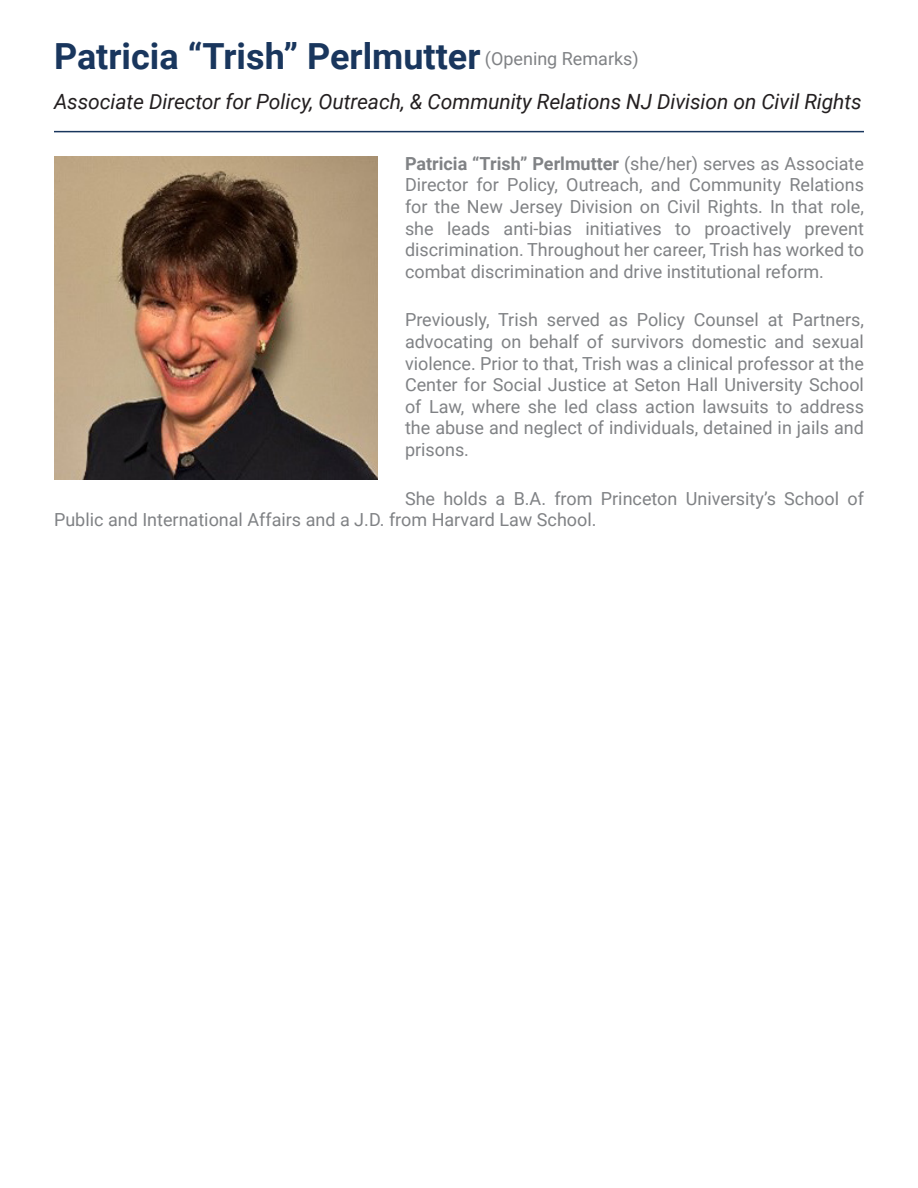
<style>
.page{position:relative;width:918px;height:1188px;background:#fff}
.page>*{position:absolute;margin:0;border:0;box-sizing:border-box;transform-origin:0 0}
.t1{font:700 36px "Roboto";color:#19365d}
.t2{font:italic 21px "Roboto";letter-spacing:-.005em;color:#231f20}
.t3{font:18px/21.6px "Roboto";color:#808285;text-align:justify}
.s1{font-weight:400;font-size:18px;color:#808285}
.s2{font-weight:700}
</style>
<div class="page">
<hr style="left:54px;top:131px;width:810px;height:1px;background:#19365d">
<img style="left:54px;top:156px;width:324px;height:324px">
<p class="t1" style="left:54px;top:31px;width:586px">Patricia “Trish” Perlmutter <span class="s1">(Opening Remarks)</span></p>
<p class="t2" style="left:54px;top:87px;width:809px">Associate Director for Policy, Outreach, &amp; Community Relations NJ Division on Civil Rights</p>
<p class="t3" style="left:405px;top:152px;width:461px"><span class="s2">Patricia “Trish” Perlmutter</span> (she/her) serves as Associate Director for Policy, Outreach, and Community Relations for the New Jersey Division on Civil Rights. In that role, she leads anti-bias initiatives to proactively prevent discrimination. Throughout her career, Trish has worked to combat discrimination and drive institutional reform.</p>
<p class="t3" style="left:405px;top:309px;width:461px">Previously, Trish served as Policy Counsel at Partners, advocating on behalf of survivors domestic and sexual violence. Prior to that, Trish was a clinical professor at the Center for Social Justice at Seton Hall University School of Law, where she led class action lawsuits to address the abuse and neglect of individuals, detained in jails and prisons.</p>
<p class="t3" style="left:54px;top:487px;width:811px;text-indent:351px">She holds a B.A. from Princeton University’s School of<br>Public and International Affairs and a J.D. from Harvard Law School.</p>
</div>
